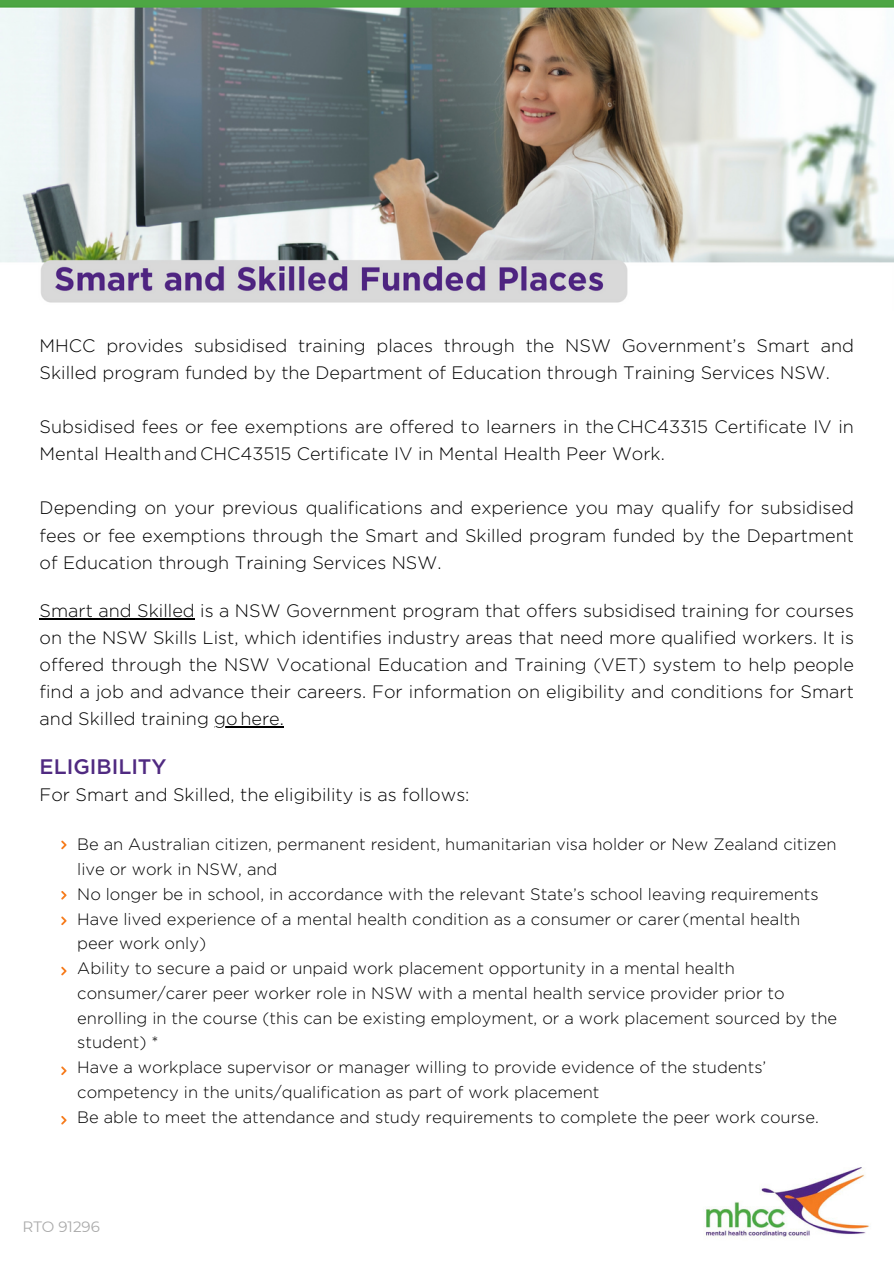
<style>
.page{position:relative;width:894px;height:1264px;background:#fff}
.page>*{position:absolute;margin:0;border:0;box-sizing:border-box;transform-origin:0 0}
.t1{font:500 21px "Gotham";color:#502a81}
.t2{font:300 18px/27px "Gotham";color:#000}
.t3{font:300 16.5px/24.8px "Gotham";color:#000}
.t4{font:15px "Montserrat";color:#aaa}
</style>
<div class="page">
<img style="left:0;top:0;width:893px;height:303px">
<svg style="left:61px;top:840px;width:5px;height:9px"></svg>
<svg style="left:61px;top:891px;width:5px;height:8px"></svg>
<svg style="left:61px;top:916px;width:5px;height:9px"></svg>
<svg style="left:61px;top:966px;width:5px;height:9px"></svg>
<svg style="left:61px;top:1066px;width:5px;height:9px"></svg>
<svg style="left:61px;top:1116px;width:5px;height:8px"></svg>
<hr style="left:40px;top:618px;width:155px;height:1px;background:#000">
<hr style="left:214px;top:726px;width:70px;height:1px;background:#000">
<img style="left:704px;top:1167px;width:166px;height:70px">
<p class="t2" style="left:40px;top:332px;width:815px">MHCC provides subsidised training places through the NSW Government’s Smart and<br>Skilled program funded by the Department of Education through Training Services NSW.</p>
<p class="t2" style="left:40px;top:413px;width:815px">Subsidised fees or fee exemptions are offered to learners in the CHC43315 Certificate IV in<br>Mental Healthand CHC43515 Certificate IV in Mental Health Peer Work.</p>
<p class="t2" style="left:40px;top:494px;width:815px;text-align:justify">Depending on your previous qualifications and experience you may qualify for subsidised fees or fee exemptions through the Smart and Skilled program funded by the Department of Education through Training Services NSW.</p>
<p class="t2" style="left:40px;top:597px;width:815px;text-align:justify">Smart and Skilled is a NSW Government program that offers subsidised training for courses on the NSW Skills List, which identifies industry areas that need more qualified workers. It is offered through the NSW Vocational Education and Training (VET) system to help people find a job and advance their careers. For information on eligibility and conditions for Smart and Skilled training gohere.</p>
<p class="t1" style="left:40px;top:757px;width:128px">ELIGIBILITY</p>
<p class="t2" style="left:40px;top:781px;width:431px">For Smart and Skilled, the eligibility is as follows:</p>
<p class="t3" style="left:77px;top:831px;width:761px">Be an Australian citizen, permanent resident, humanitarian visa holder or New Zealand citizen live or work in NSW, and<br>No longer be in school, in accordance with the relevant State’s school leaving requirements Have lived experience of a mental health condition as a consumer or carer (mental health peer work only)<br>Ability to secure a paid or unpaid work placement opportunity in a mental health consumer/carer peer worker role in NSW with a mental health service provider prior to enrolling in the course (this can be existing employment, or a work placement sourced by the student) *<br>Have a workplace supervisor or manager willing to provide evidence of the students’ competency in the units/qualification as part of work placement<br>Be able to meet the attendance and study requirements to complete the peer work course.</p>
<p class="t4" style="left:22px;top:1217px;width:79px">RTO 91296</p>
</div>
